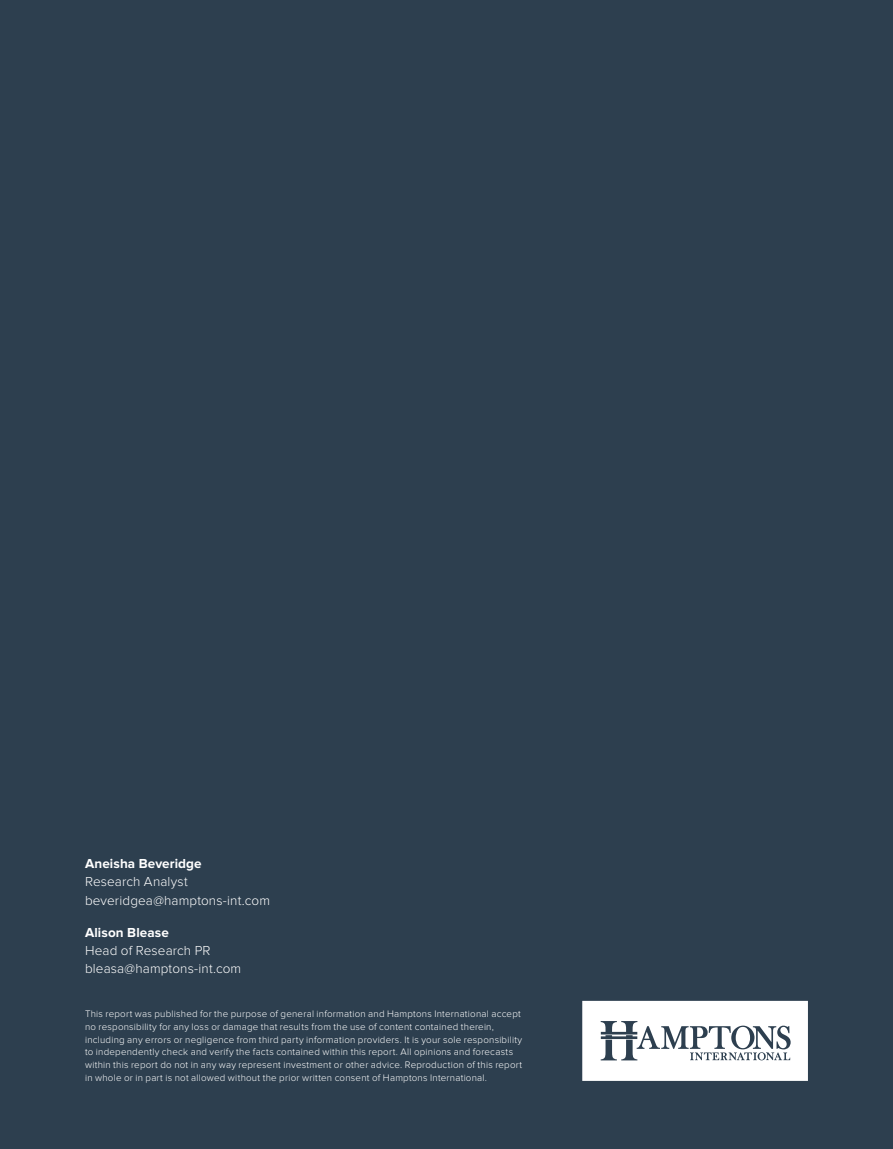
<style>
.page{position:relative;width:893px;height:1149px;background:#fff}
.page>*{position:absolute;margin:0;border:0;box-sizing:border-box;transform-origin:0 0}
.t1{font:300 13.5px/18px "Proxima Nova";letter-spacing:.01em;color:#fff}
.t2{font:700 13.5px "Proxima Nova";letter-spacing:.01em;color:#fff}
.t3{font:300 9.75px/12.8px "Proxima Nova";letter-spacing:.02em;color:#fff}
</style>
<div class="page">
<div style="left:0;top:0;width:893px;height:1148px;background:#2d3f4f"></div>
<svg style="left:582px;top:1000px;width:226px;height:80px;background:#e2e4e6"></svg>
<h1 class="t2" style="left:85px;top:855px;width:118px">Aneisha Beveridge</h1>
<h1 class="t1" style="left:85px;top:873px;width:186px">Research Analyst beveridgea@hamptons-int.com</h1>
<h1 class="t2" style="left:85px;top:924px;width:85px">Alison Blease</h1>
<h1 class="t1" style="left:85px;top:942px;width:158px">Head of Research PR bleasa@hamptons-int.com</h1>
<p class="t3" style="left:85px;top:1007px;width:439px">This report was published for the purpose of general information and Hamptons International accept no responsibility for any loss or damage that results from the use of content contained therein, including any errors or negligence from third party information providers. It is your sole responsibility to independently check and verify the facts contained within this report. All opinions and forecasts within this report do not in any way represent investment or other advice. Reproduction of this report in whole or in part is not allowed without the prior written consent of Hamptons International.</p>
</div>
